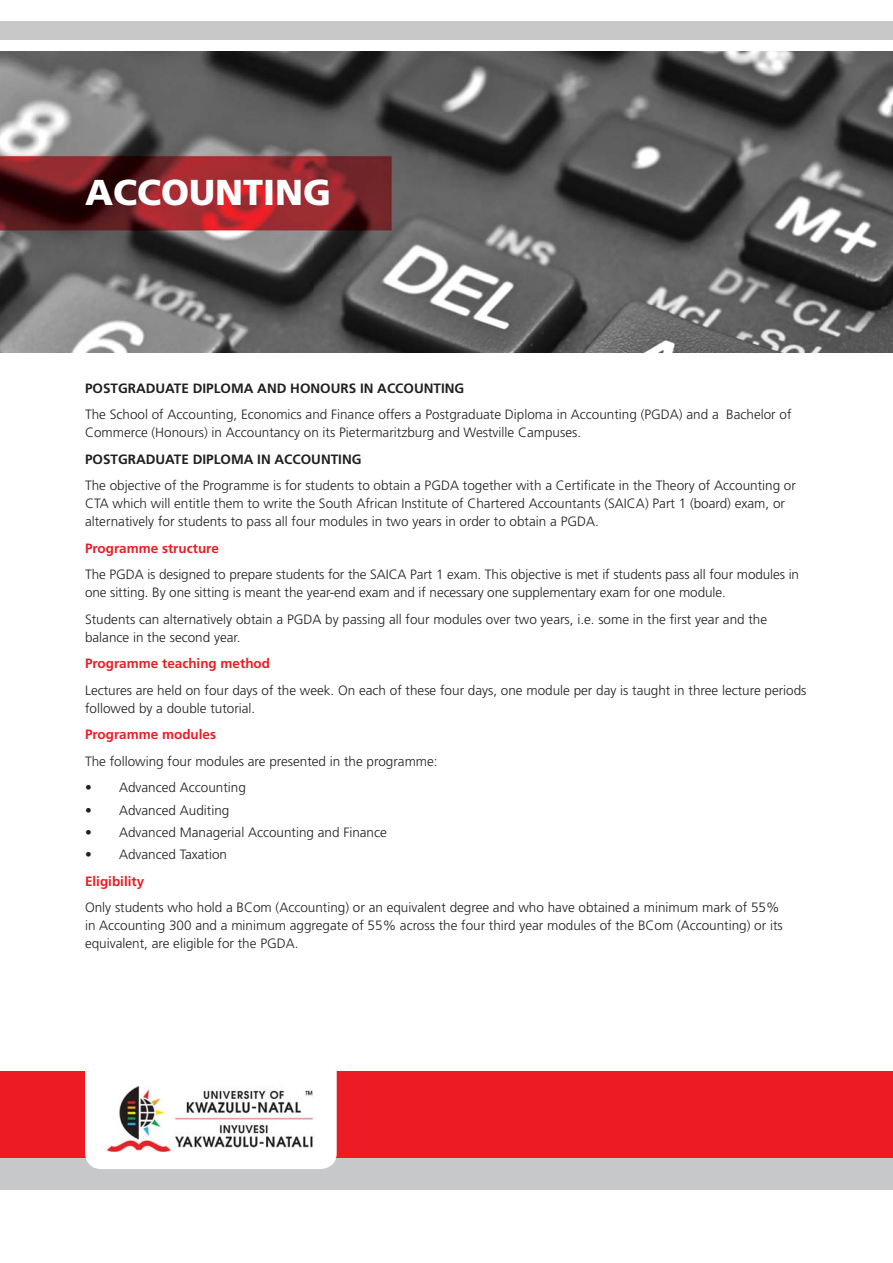
<style>
.page{position:relative;width:893px;height:1263px;background:#fff}
.page>*{position:absolute;margin:0;border:0;box-sizing:border-box;transform-origin:0 0}
.t1{font:900 36px "Frutiger LT Std";color:#fff}
.t2{font:300 13.5px/18px "Frutiger LT Std";color:#231f20}
.t3{font:700 13.5px "Frutiger LT Std";color:#231f20}
.t4{font:700 13.5px "Frutiger LT Std";color:#ed1c24}
</style>
<div class="page">
<div style="left:0;top:21px;width:893px;height:18px;background:#c6c8ca"></div>
<div style="left:0;top:1071px;width:893px;height:91px;background:#ed1c24"></div>
<div style="left:0;top:1158px;width:893px;height:32px;background:#c6c8ca"></div>
<div style="left:85px;top:1071px;width:252px;height:98px;background:#fff"></div>
<img style="left:106px;top:1086px;width:209px;height:66px">
<img style="left:0;top:51px;width:893px;height:302px">
<h1 class="t1" style="left:85px;top:177px;width:248px">ACCOUNTING</h1>
<p class="t3" style="left:85px;top:382px;width:381px">POSTGRADUATE DIPLOMA AND HONOURS IN ACCOUNTING</p>
<p class="t2" style="left:85px;top:406px;width:708px">The School of Accounting, Economics and Finance offers a Postgraduate Diploma in Accounting (PGDA) and a Bachelor of<br>Commerce (Honours) in Accountancy on its Pietermaritzburg and Westville Campuses.</p>
<p class="t3" style="left:85px;top:453px;width:278px">POSTGRADUATE DIPLOMA IN ACCOUNTING</p>
<p class="t2" style="left:85px;top:477px;width:712px">The objective of the Programme is for students to obtain a PGDA together with a Certificate in the Theory of Accounting or<br>CTA which will entitle them to write the South African Institute of Chartered Accountants (SAICA) Part 1 (board) exam, or alternatively for students to pass all four modules in two years in order to obtain a PGDA.</p>
<p class="t4" style="left:85px;top:542px;width:135px">Programme structure</p>
<p class="t2" style="left:85px;top:566px;width:716px">The PGDA is designed to prepare students for the SAICA Part 1 exam. This objective is met if students pass all four modules in one sitting. By one sitting is meant the year-end exam and if necessary one supplementary exam for one module.</p>
<p class="t2" style="left:85px;top:611px;width:684px">Students can alternatively obtain a PGDA by passing all four modules over two years, i.e. some in the first year and the balance in the second year.</p>
<p class="t4" style="left:85px;top:658px;width:187px">Programme teaching method</p>
<p class="t2" style="left:85px;top:682px;width:723px">Lectures are held on four days of the week. On each of these four days, one module per day is taught in three lecture periods followed by a double tutorial.</p>
<p class="t4" style="left:85px;top:729px;width:133px">Programme modules</p>
<p class="t2" style="left:85px;top:753px;width:354px">The following four modules are presented in the programme:</p>
<p class="t2" style="left:85px;top:779px;width:162px">• Advanced Accounting</p>
<p class="t2" style="left:85px;top:802px;width:146px">• Advanced Auditing</p>
<p class="t2" style="left:85px;top:824px;width:303px">• Advanced Managerial Accounting and Finance</p>
<p class="t2" style="left:85px;top:846px;width:144px">• Advanced Taxation</p>
<p class="t4" style="left:85px;top:875px;width:61px">Eligibility</p>
<p class="t2" style="left:85px;top:899px;width:699px">Only students who hold a BCom (Accounting) or an equivalent degree and who have obtained a minimum mark of 55% in Accounting 300 and a minimum aggregate of 55% across the four third year modules of the BCom (Accounting) or its equivalent, are eligible for the PGDA.</p>
</div>
